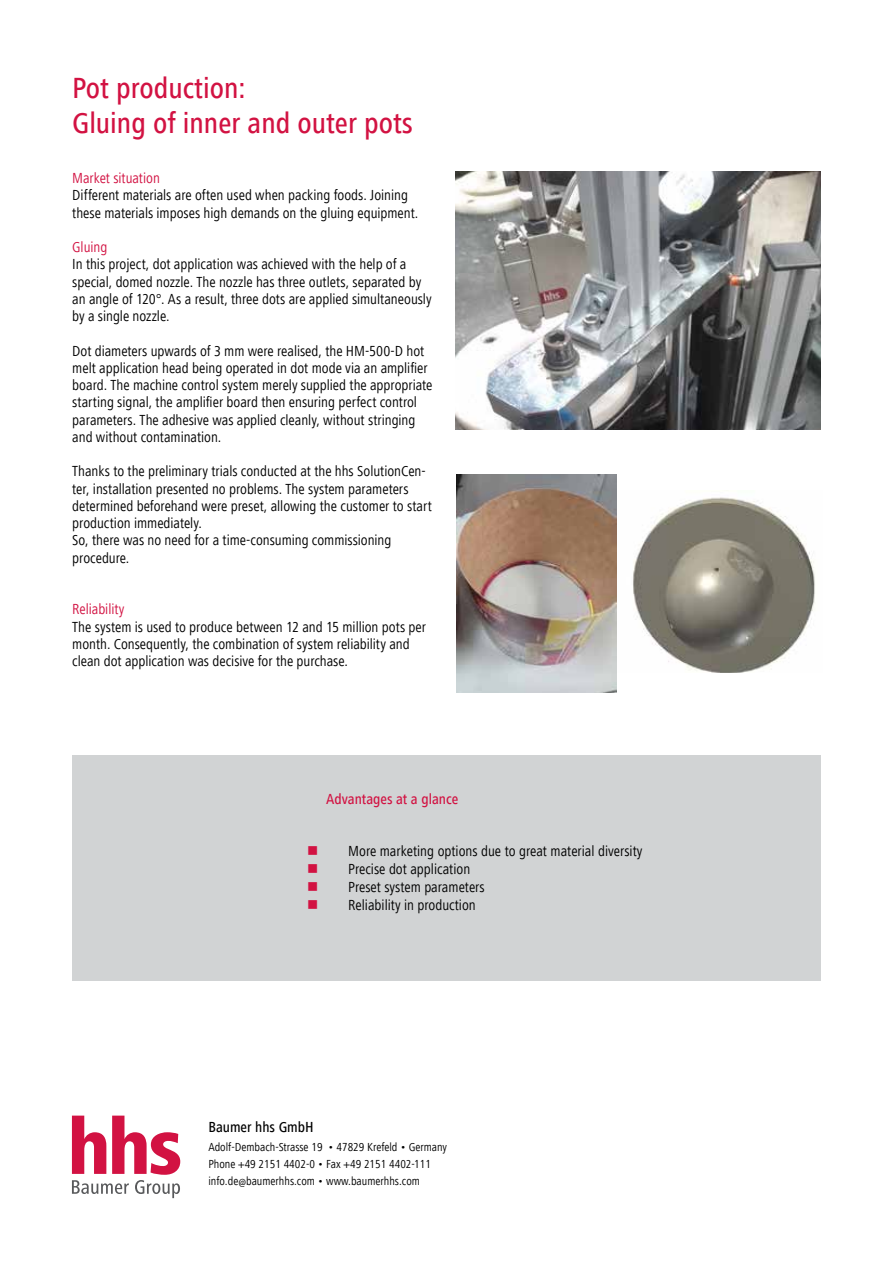
<style>
.page{position:relative;width:893px;height:1263px;background:#fff}
.page>*{position:absolute;margin:0;border:0;box-sizing:border-box;transform-origin:0 0}
.t1{font:500 condensed 30px/34.5px "Frutiger Next LT";color:#d21242}
.t2{font:condensed 15px/17.2px "Frutiger Next LT";color:#000}
.t3{font:condensed 15px "Frutiger Next LT";letter-spacing:-.005em;color:#d21242}
.t4{font:500 condensed 15px "Frutiger Next LT";color:#d21242}
.t5{font:500 condensed 15px "Frutiger Next LT";color:#000}
.t6{font:condensed 12px/17.2px "Frutiger Next LT";color:#000}
.s1{color:#d21242}
</style>
<div class="page">
<div style="left:72px;top:755px;width:749px;height:225px;background:#d1d3d4"></div>
<svg style="left:72px;top:1115px;width:108px;height:83px"></svg>
<img style="left:633px;top:497px;width:182px;height:176px">
<img style="left:455px;top:171px;width:366px;height:258px">
<img style="left:456px;top:474px;width:161px;height:218px">
<h1 class="t1" style="left:72px;top:71px;width:342px">Pot production:<br>Gluing of inner and outer pots</h1>
<p class="t3" style="left:72px;top:170px;width:89px">Market situation</p>
<p class="t2" style="left:72px;top:187px;width:348px">Different materials are often used when packing foods. Joining these materials imposes high demands on the gluing equipment.</p>
<p class="t3" style="left:72px;top:239px;width:37px">Gluing</p>
<p class="t2" style="left:72px;top:256px;width:361px">In this project, dot application was achieved with the help of a special, domed nozzle. The nozzle has three outlets, separated by an angle of 120°. As a result, three dots are applied simultaneously by a single nozzle.</p>
<p class="t2" style="left:72px;top:342px;width:362px">Dot diameters upwards of 3 mm were realised, the HM-500-D hot melt application head being operated in dot mode via an amplifier board. The machine control system merely supplied the appropriate starting signal, the amplifier board then ensuring perfect control parameters. The adhesive was applied cleanly, without stringing and without contamination.</p>
<p class="t2" style="left:72px;top:463px;width:361px">Thanks to the preliminary trials conducted at the hhs SolutionCen&shy;ter, installation presented no problems. The system parameters determined beforehand were preset, allowing the customer to start production immediately.<br>So, there was no need for a time-consuming commissioning procedure.</p>
<p class="t3" style="left:72px;top:601px;width:54px">Reliability</p>
<p class="t2" style="left:72px;top:618px;width:355px">The system is used to produce between 12 and 15 million pots per month. Consequently, the combination of system reliability and clean dot application was decisive for the purchase.</p>
<p class="t4" style="left:326px;top:791px;width:134px">Advantages at a glance</p>
<p class="t2" style="left:307px;top:842px;width:337px"><span class="s1">■</span> More marketing options due to great material diversity</p>
<p class="t2" style="left:307px;top:860px;width:165px"><span class="s1">■</span> Precise dot application</p>
<p class="t2" style="left:307px;top:878px;width:179px"><span class="s1">■</span> Preset system parameters</p>
<p class="t2" style="left:307px;top:896px;width:170px"><span class="s1">■</span> Reliability in production</p>
<p class="t5" style="left:208px;top:1118px;width:107px">Baumer hhs GmbH</p>
<p class="t6" style="left:208px;top:1138px;width:240px">Adolf-Dembach-Strasse 19 • 47829 Krefeld • Germany<br>Phone +49 2151 4402-0 • Fax +49 2151 4402-111 info.de@baumerhhs.com • www.baumerhhs.com</p>
</div>
